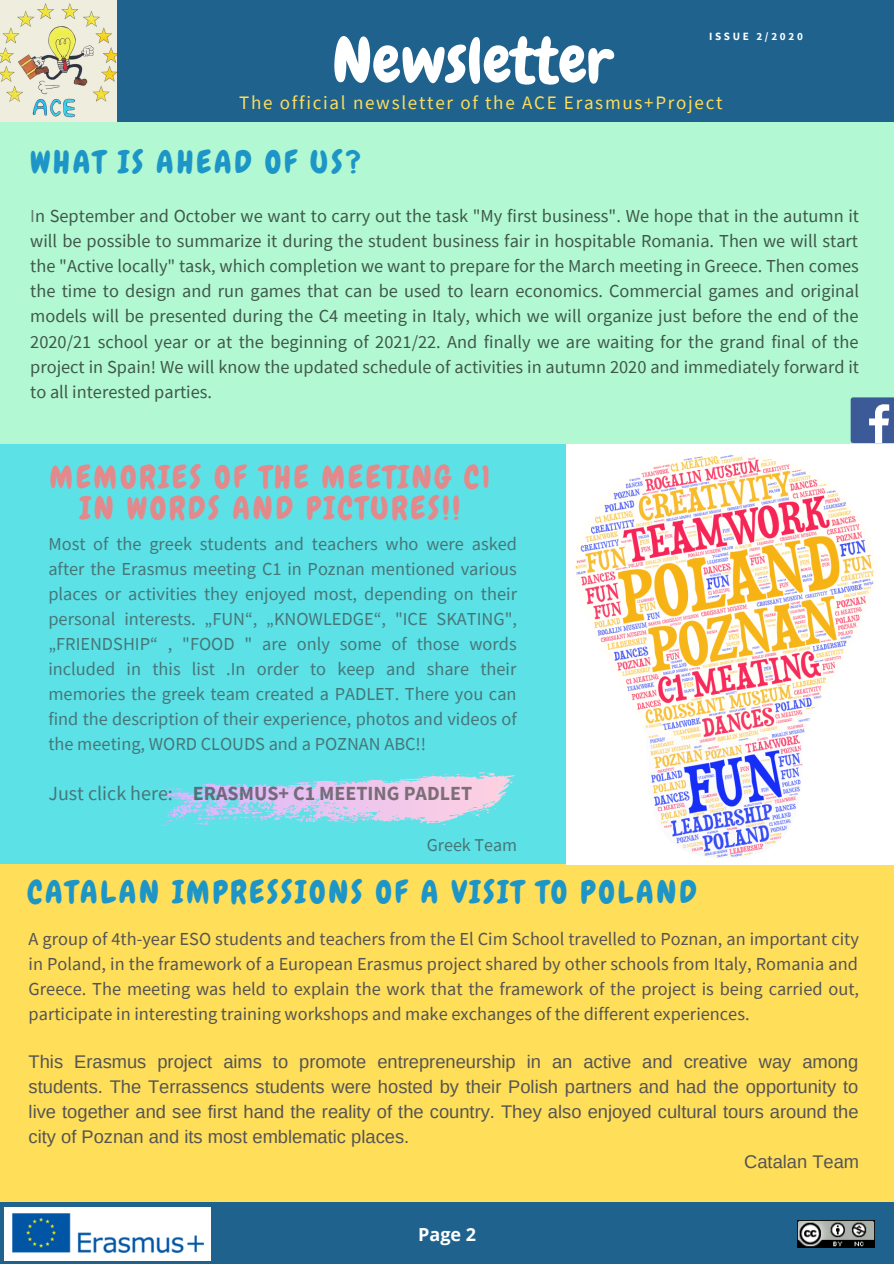
<style>
.page{position:relative;width:894px;height:1264px;background:#fff}
.page>*{position:absolute;margin:0;border:0;box-sizing:border-box;transform-origin:0 0}
.t1{font:63px "Chewy";color:#fff}
.t2{font:31.5px "Chewy";letter-spacing:.09em;color:#1d96c7}
.t3{font:31.5px/31.5px "Chewy";letter-spacing:.09em;color:#e3898b;text-align:center}
.t4{font:700 19.95px "Source Sans Pro";color:#3b3b3b}
.t5{font:19.05px "Source Sans Pro";letter-spacing:.09em;color:#ffde59}
.t6{font:18.3px/25px "Source Sans Pro";color:#000;text-align:justify}
.t7{font:18.3px/25px "Source Sans Pro";color:#3b3b3b;text-align:justify}
.t8{font:18.3px/25px "Source Sans Pro";color:#545454;text-align:justify}
.t9{font:18.3px "Arimo";color:#545454}
.t10{font:18px "Source Sans Pro";color:#3b3b3b}
.t11{font:700 18px "Open Sans";color:#fff}
.t12{font:700 11.1px "Source Sans Pro";letter-spacing:.24em;color:#fff}
.s1{color:#3b3b3b}
.s2{font-weight:400}
</style>
<div class="page">
<div style="left:0;top:444px;width:676px;height:420px;background:#5ce1e6"></div>
<div style="left:0;top:864px;width:893px;height:399px;background:#ffde59"></div>
<div style="left:0;top:1202px;width:893px;height:61px;background:#1f628e"></div>
<div style="left:0;top:90px;width:893px;height:354px;background:#b2f8d2"></div>
<svg style="left:850px;top:397px;width:43px;height:46px;background:#667ead"></svg>
<div style="left:0;top:0;width:893px;height:122px;background:#1f628e"></div>
<img style="left:4px;top:1207px;width:206px;height:53px">
<img style="left:0;top:0;width:116px;height:122px">
<img style="left:797px;top:1220px;width:76px;height:27px">
<img style="left:566px;top:444px;width:308px;height:420px">
<svg style="left:160px;top:772px;width:355px;height:54px"></svg>
<p class="t12" style="left:709px;top:29px;width:95px">ISSUE 2/2020</p>
<h1 class="t1" style="left:332px;top:21px;width:282px">Newsletter</h1>
<p class="t5" style="left:239px;top:90px;width:484px">The official newsletter of the ACE Erasmus+Project</p>
<h2 class="t2" style="left:30px;top:142px;width:332px">WHAT IS AHEAD OF US?</h2>
<p class="t6" style="left:30px;top:203px;width:830px"><span class="s1">I</span>n September and October we want to carry out the task "My first business". We hope that in the autumn it will be possible to summarize it during the student business fair in hospitable Romania. Then we will start the "Active locally" task, which completion we want to prepare for the March meeting in Greece. Then comes the time to design and run games that can be used to learn economics. Commercial games and original models will be presented during the C4 meeting in Italy, which we will organize just before the end of the 2020/21 school year or at the beginning of 2021/22. And finally we are waiting for the grand final of the project in Spain! We will know the updated schedule of activities in autumn 2020 and immediately forward it to all interested parties.</p>
<h2 class="t3" style="left:50px;top:461px;width:442px">MEMORIES OF THE MEETING C1<br>IN WORDS AND PICTURES!!</h2>
<p class="t7" style="left:48px;top:531px;width:470px">Most of the greek students and teachers who were asked after the Erasmus meeting C1 in Poznan mentioned various places or activities they enjoyed most, depending on their personal interests. „FUN“, „KNOWLEDGE“, "ICE SKATING", „FRIENDSHIP“ , "FOOD " are only some of those words included in this list .In order to keep and share their memories the greek team created a PADLET. There you can find the description of their experience, photos and videos of the meeting, WORD CLOUDS and a POZNAN ABC!!</p>
<p class="t4" style="left:48px;top:780px;width:425px"><span class="s2">Just click here:</span> ERASMUS+ C1 MEETING PADLET</p>
<p class="t10" style="left:426px;top:833px;width:92px">Greek Team</p>
<h2 class="t2" style="left:27px;top:872px;width:670px">CATALAN IMPRESSIONS OF A VISIT TO POLAND</h2>
<p class="t8" style="left:29px;top:925px;width:831px">A group of 4th-year ESO students and teachers from the El Cim School travelled to Poznan, an important city in Poland, in the framework of a European Erasmus project shared by other schools from Italy, Romania and Greece. The meeting was held to explain the work that the framework of the project is being carried out, participate in interesting training workshops and make exchanges of the different experiences.</p>
<p class="t9" style="left:29px;top:1051px;width:831px">This Erasmus project aims to promote entrepreneurship in an active and creative way among</p>
<p class="t9" style="left:29px;top:1076px;width:831px">students. The Terrassencs students were hosted by their Polish partners and had the opportunity to</p>
<p class="t9" style="left:29px;top:1101px;width:831px">live together and see first hand the reality of the country. They also enjoyed cultural tours around the</p>
<p class="t9" style="left:29px;top:1126px;width:382px">city of Poznan and its most emblematic places.</p>
<p class="t9" style="left:744px;top:1151px;width:116px">Catalan Team</p>
<p class="t11" style="left:418px;top:1221px;width:59px">Page 2</p>
</div>
